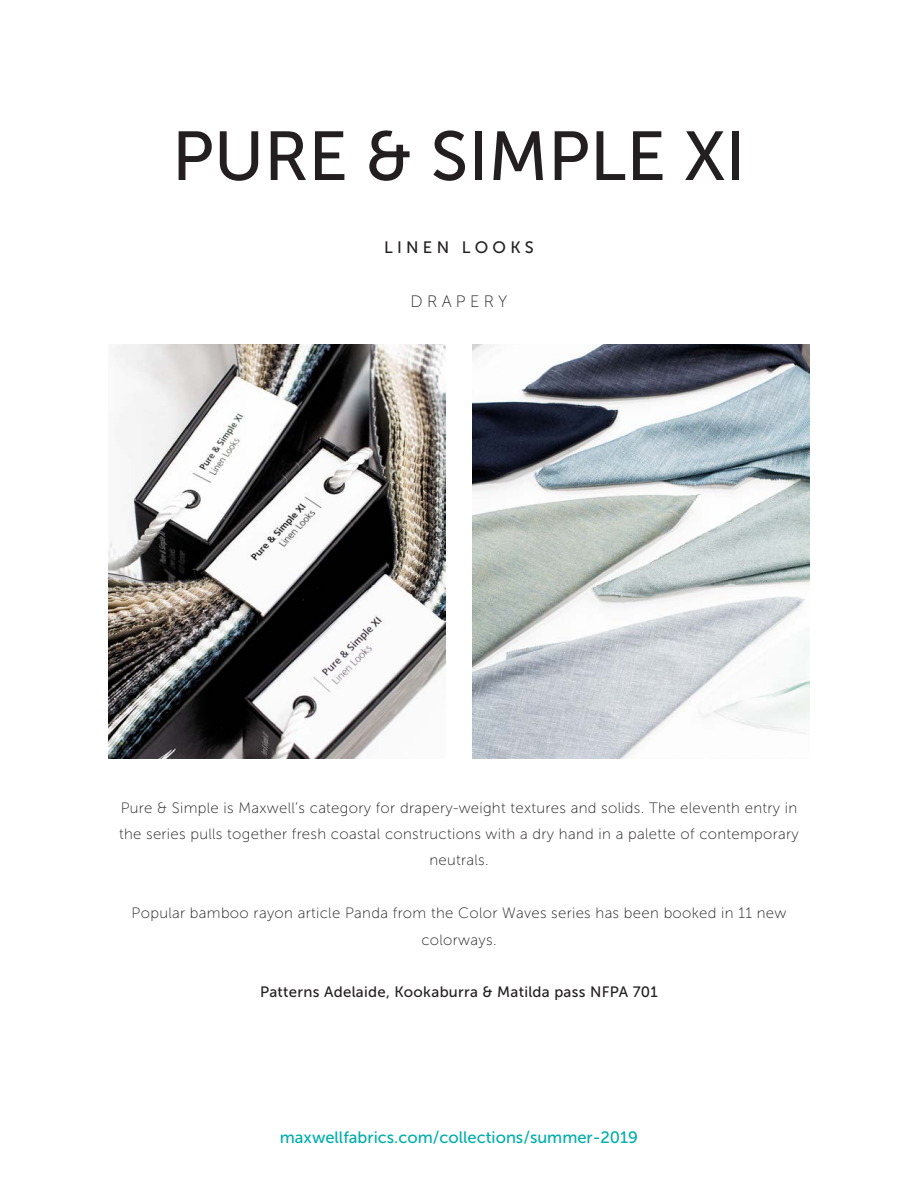
<style>
.page{position:relative;width:918px;height:1188px;background:#fff}
.page>*{position:absolute;margin:0;border:0;box-sizing:border-box;transform-origin:0 0}
.Headline_-_Align_Lef{font:69px "Museo Sans 500";color:#231f20}
.t1{font:16.5px "Museo Sans 500";color:#00afab}
.Subtitle{font:16.5px "Museo Sans 500";letter-spacing:.26em;color:#231f20}
.Subtitle-2{font:16.5px "Museo Sans 100";letter-spacing:.26em;color:#231f20}
.Body_Text{font:15px/26.4px "Museo Sans 100";letter-spacing:.02em;color:#231f20;text-align:center}
.Body_Text-2{font:15px "Museo Sans 500";letter-spacing:.02em;color:#231f20}
</style>
<div class="page">
<img style="left:108px;top:345px;width:337px;height:413px">
<img style="left:472px;top:345px;width:338px;height:413px">
<p class="Headline_-_Align_Lef" style="left:172px;top:118px;width:576px">PURE &amp; SIMPLE XI</p>
<p class="Subtitle" style="left:384px;top:238px;width:151px">LINEN LOOKS</p>
<p class="Subtitle-2" style="left:411px;top:293px;width:98px">DRAPERY</p>
<p class="Body_Text" style="left:119px;top:794px;width:681px">Pure &amp; Simple is Maxwell’s category for drapery-weight textures and solids. The eleventh entry in the series pulls together fresh coastal constructions with a dry hand in a palette of contemporary neutrals.</p>
<p class="Body_Text" style="left:132px;top:900px;width:656px">Popular bamboo rayon article Panda from the Color Waves series has been booked in 11 new colorways.</p>
<p class="Body_Text-2" style="left:260px;top:984px;width:399px">Patterns Adelaide, Kookaburra &amp; Matilda pass NFPA 701</p>
<p class="t1" style="left:280px;top:1128px;width:360px">maxwellfabrics.com/collections/summer-2019</p>
</div>
